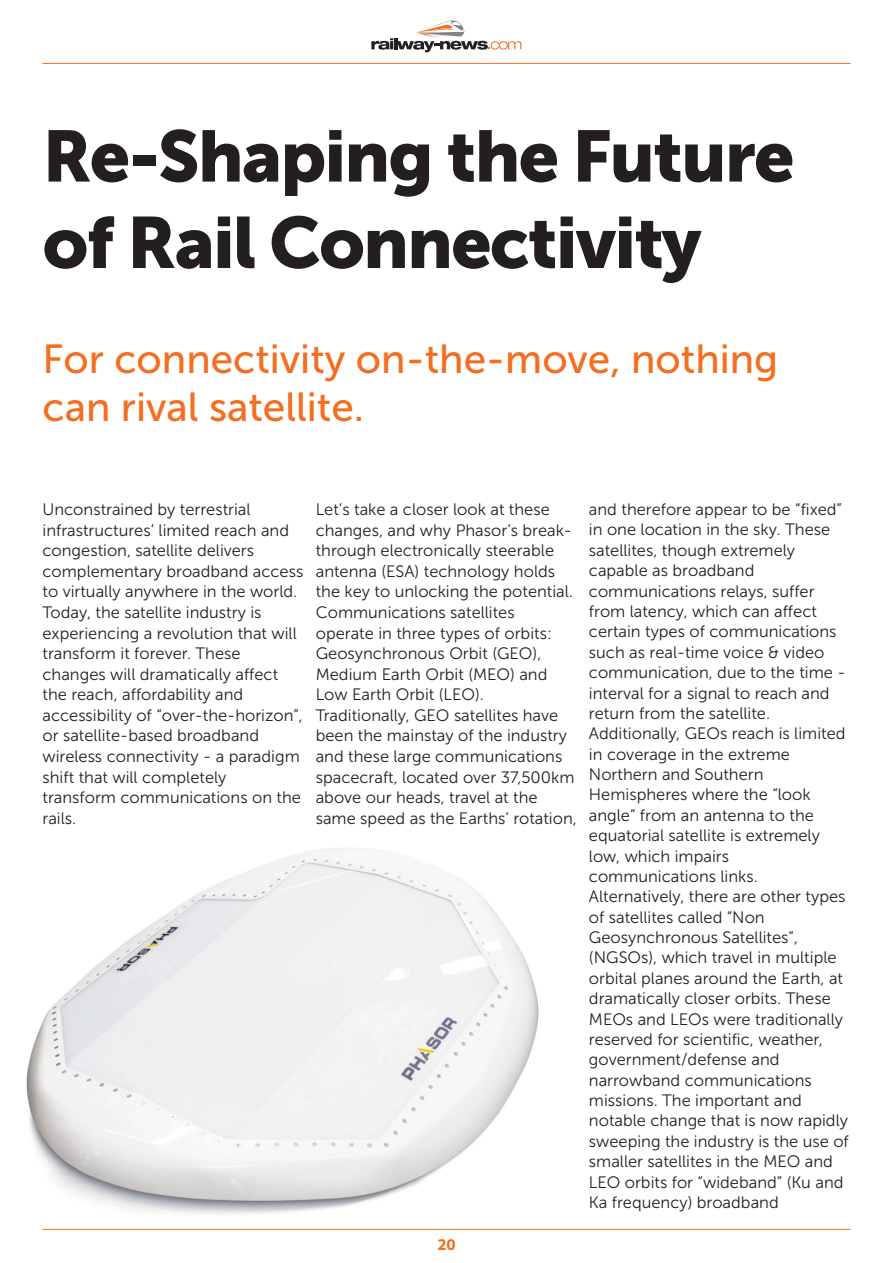
<style>
.page{position:relative;width:893px;height:1263px;background:#fff}
.page>*{position:absolute;margin:0;border:0;box-sizing:border-box;transform-origin:0 0}
.t1{font:72px/86.4px "Museo Sans 900";letter-spacing:-.025em;color:#231f20}
.t2{font:40.5px/48.6px "Museo Sans 500";color:#f36e21}
.t3{font:16.5px/20.4px "Museo Sans 300";color:#231f20}
.t4{font:700 16.5px "Myriad Pro";color:#f36e21}
</style>
<div class="page">
<img style="left:26px;top:848px;width:513px;height:367px">
<hr style="left:43px;top:1229px;width:807px;height:1px;background:#f36e21">
<hr style="left:43px;top:63px;width:807px;height:1px;background:#f36e21">
<svg style="left:371px;top:21px;width:151px;height:31px"></svg>
<p class="t1" style="left:43px;top:113px;width:753px">Re-Shaping the Future of Rail Connectivity</p>
<p class="t2" style="left:43px;top:335px;width:737px">For connectivity on-the-move, nothing can rival satellite.</p>
<p class="t3" style="left:43px;top:499px;width:262px">Unconstrained by terrestrial infrastructures’ limited reach and congestion, satellite delivers complementary broadband access to virtually anywhere in the world.<br>Today, the satellite industry is experiencing a revolution that will transform it forever. These changes will dramatically affect the reach, affordability and accessibility of “over-the-horizon”, or satellite-based broadband wireless connectivity - a paradigm shift that will completely transform communications on the rails.</p>
<p class="t3" style="left:316px;top:499px;width:263px">Let’s take a closer look at these changes, and why Phasor’s break&shy;through electronically steerable antenna (ESA) technology holds the key to unlocking the potential.<br>Communications satellites operate in three types of orbits:<br>Geosynchronous Orbit (GEO),<br>Medium Earth Orbit (MEO) and<br>Low Earth Orbit (LEO).<br>Traditionally, GEO satellites have been the mainstay of the industry and these large communications spacecraft, located over 37,500km above our heads, travel at the same speed as the Earths’ rotation,</p>
<p class="t4" style="left:437px;top:1233px;width:20px">20</p>
<p class="t3" style="left:589px;top:499px;width:261px">and therefore appear to be “fixed” in one location in the sky. These satellites, though extremely capable as broadband communications relays, suffer from latency, which can affect certain types of communications such as real-time voice &amp; video communication, due to the time - interval for a signal to reach and return from the satellite.<br>Additionally, GEOs reach is limited in coverage in the extreme<br>Northern and Southern<br>Hemispheres where the “look angle” from an antenna to the equatorial satellite is extremely low, which impairs communications links.<br>Alternatively, there are other types of satellites called “Non<br>Geosynchronous Satellites”, (NGSOs), which travel in multiple orbital planes around the Earth, at dramatically closer orbits. These<br>MEOs and LEOs were traditionally reserved for scientific, weather, government/defense and narrowband communications missions. The important and notable change that is now rapidly sweeping the industry is the use of smaller satellites in the MEO and<br>LEO orbits for “wideband” (Ku and<br>Ka frequency) broadband</p>
</div>
